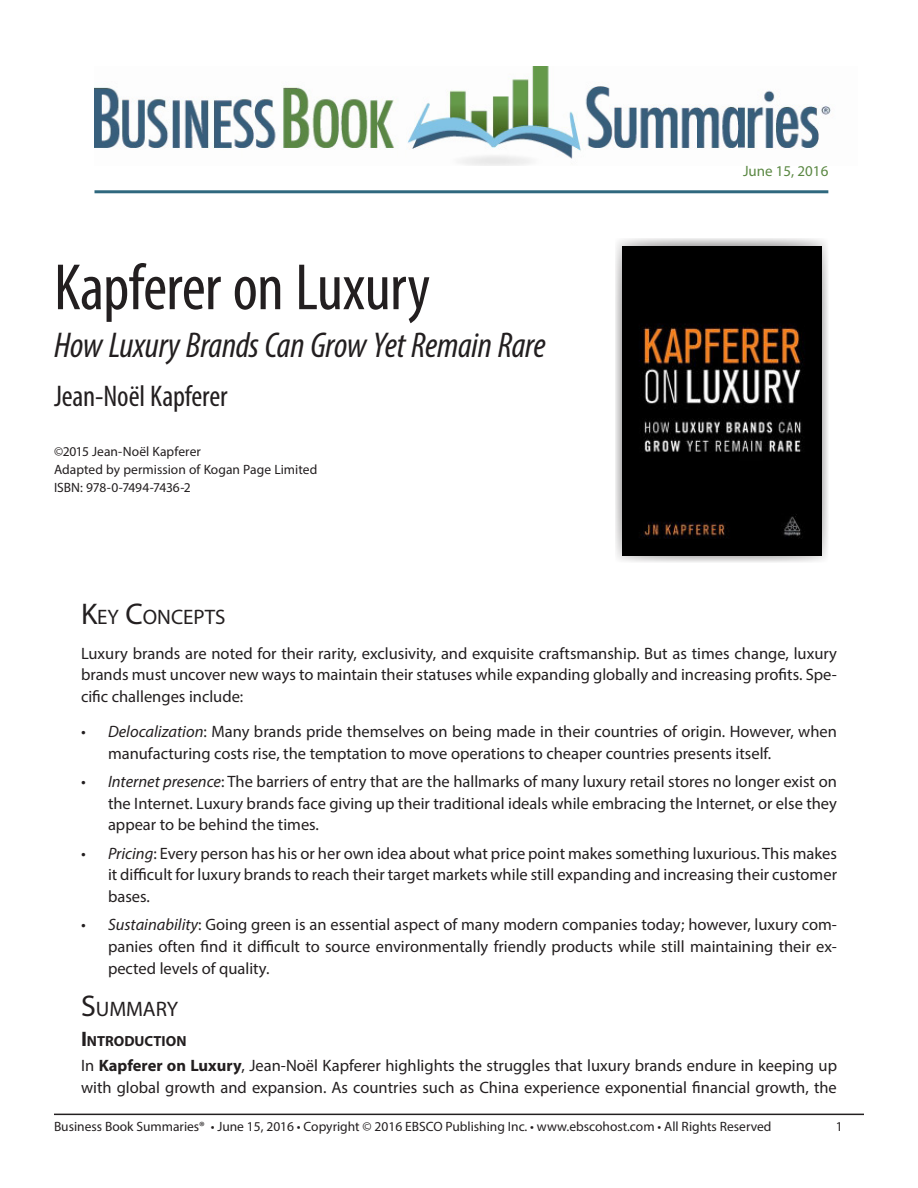
<style>
.page{position:relative;width:918px;height:1188px;background:#fff}
.page>*{position:absolute;margin:0;border:0;box-sizing:border-box;transform-origin:0 0}
.Book_Title{font:condensed 66px "Myriad Pro";letter-spacing:-.01em;color:#231f20}
.Book_Subtitle{font:italic condensed 36px "Myriad Pro";letter-spacing:-.01em;color:#231f20}
.Authors{font:condensed 30px "Myriad Pro";letter-spacing:-.005em;color:#231f20}
.t1{font:21px "Myriad Pro";color:#231f20}
.Body_Text{font:16.5px/21.8px "Myriad Pro";color:#231f20;text-align:justify}
.t2{font:15px "Myriad Pro";color:#5b8843}
.Subheader{font:700 14.7px "Myriad Pro";color:#231f20}
.Master_page_footer{font:13.5px "Myriad Pro";color:#231f20}
.Copyright_Informatio{font:13.5px "Myriad Pro";color:#231f20}
.s1{font-size:30px}
.s2{font-style:italic}
.s3{font-size:21px}
.s4{font-weight:700}
</style>
<div class="page">
<img style="left:94px;top:67px;width:737px;height:98px">
<hr style="left:94px;top:190px;width:734px;height:3px;background:#2f687e">
<hr style="left:54px;top:1114px;width:810px;height:1px;background:#231f20">
<svg style="left:615px;top:238px;width:213px;height:324px"></svg>
<img style="left:623px;top:247px;width:199px;height:308px">
<p class="Book_Title" style="left:54px;top:247px;width:378px">Kapferer on Luxury</p>
<p class="Book_Subtitle" style="left:54px;top:324px;width:493px">How Luxury Brands Can Grow Yet Remain Rare</p>
<p class="Authors" style="left:54px;top:378px;width:175px">Jean-Noël Kapferer</p>
<p class="Copyright_Informatio" style="left:54px;top:444px;width:148px">©2015 Jean-Noël Kapferer</p>
<p class="Copyright_Informatio" style="left:54px;top:462px;width:265px">Adapted by permission of Kogan Page Limited</p>
<p class="Copyright_Informatio" style="left:54px;top:480px;width:138px">ISBN: 978-0-7494-7436-2</p>
<p class="t2" style="left:743px;top:162px;width:87px">June 15, 2016</p>
<p class="t1" style="left:81px;top:604px;width:146px"><span class="s1">K</span>EY <span class="s1">C</span>ONCEPTS</p>
<p class="Body_Text" style="left:81px;top:642px;width:758px">Luxury brands are noted for their rarity, exclusivity, and exquisite craftsmanship. But as times change, luxury brands must uncover new ways to maintain their statuses while expanding globally and increasing profits. Spe&shy;cific challenges include:</p>
<p class="Body_Text" style="left:108px;top:720px;width:730px;text-indent:-27px"><span class="s2">• Delocalization</span>: Many brands pride themselves on being made in their countries of origin. However, when manufacturing costs rise, the temptation to move operations to cheaper countries presents itself.</p>
<p class="Body_Text" style="left:108px;top:770px;width:731px;text-indent:-27px"><span class="s2">• Internet presence</span>: The barriers of entry that are the hallmarks of many luxury retail stores no longer exist on the Internet. Luxury brands face giving up their traditional ideals while embracing the Internet, or else they appear to be behind the times.</p>
<p class="Body_Text" style="left:108px;top:842px;width:731px;text-indent:-27px"><span class="s2">• Pricing</span>: Every person has his or her own idea about what price point makes something luxurious. This makes it difficult for luxury brands to reach their target markets while still expanding and increasing their customer bases.</p>
<p class="Body_Text" style="left:108px;top:914px;width:731px;text-indent:-27px"><span class="s2">• Sustainability</span>: Going green is an essential aspect of many modern companies today; however, luxury com&shy;panies often find it difficult to source environmentally friendly products while still maintaining their ex&shy;pected levels of quality.</p>
<p class="t1" style="left:81px;top:996px;width:99px"><span class="s1">S</span>UMMARY</p>
<p class="Subheader" style="left:81px;top:1032px;width:107px"><span class="s3">I</span>NTRODUCTION</p>
<p class="Body_Text" style="left:81px;top:1055px;width:758px">In <span class="s4">Kapferer on Luxury</span>, Jean-Noël Kapferer highlights the struggles that luxury brands endure in keeping up with global growth and expansion. As countries such as China experience exponential financial growth, the</p>
<p class="Master_page_footer" style="left:54px;top:1118px;width:719px">Business Book Summaries® • June 15, 2016 • Copyright © 2016 EBSCO Publishing Inc. • www.ebscohost.com • All Rights Reserved</p>
<p class="Master_page_footer" style="left:836px;top:1118px;width:8px">1</p>
</div>
